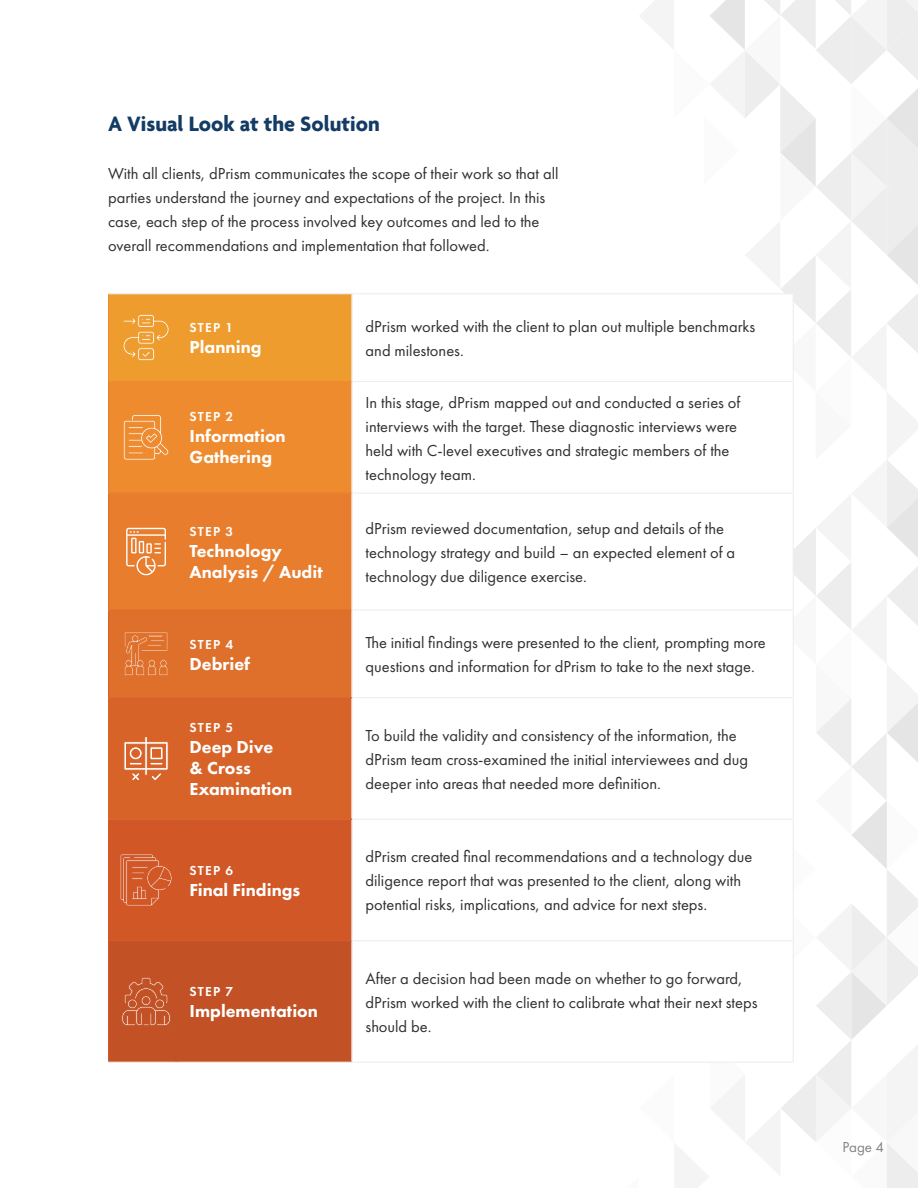
<style>
.page{position:relative;width:918px;height:1188px;background:#fff}
.page>*{position:absolute;margin:0;border:0;box-sizing:border-box;transform-origin:0 0}
.t1{font:700 22.5px "Agenda";color:#133b64}
.t2{font:800 18px/21px "Futura PT";color:#fff}
.t3{font:16.5px/24px "Futura PT";color:#303030}
.t4{font:15px "Futura PT";color:#838383}
.t5{font:600 13.5px "Futura PT";letter-spacing:.09em;color:#fff}
</style>
<div class="page">
<svg style="left:640px;top:0;width:278px;height:1188px"></svg>
<svg style="left:640px;top:294px;width:153px;height:768px"></svg>
<hr style="left:108px;top:293px;width:68px;height:1px;background:#eee">
<hr style="left:176px;top:293px;width:176px;height:1px;background:#eee">
<hr style="left:352px;top:293px;width:442px;height:1px;background:#eee">
<hr style="left:793px;top:294px;width:1px;height:87px;background:#eee">
<hr style="left:353px;top:381px;width:441px;height:1px;background:#eee">
<hr style="left:793px;top:382px;width:1px;height:111px;background:#eee">
<hr style="left:353px;top:493px;width:441px;height:1px;background:#eee">
<hr style="left:793px;top:494px;width:1px;height:115px;background:#eee">
<hr style="left:353px;top:609px;width:441px;height:2px;background:#eee">
<hr style="left:793px;top:611px;width:1px;height:86px;background:#eee">
<hr style="left:352px;top:697px;width:442px;height:1px;background:#eee">
<hr style="left:793px;top:698px;width:1px;height:121px;background:#eee">
<hr style="left:352px;top:819px;width:442px;height:1px;background:#eee">
<hr style="left:793px;top:820px;width:1px;height:120px;background:#eee">
<hr style="left:353px;top:940px;width:441px;height:1px;background:#eee">
<hr style="left:793px;top:941px;width:1px;height:121px;background:#eee">
<hr style="left:352px;top:1062px;width:442px;height:1px;background:#eee">
<hr style="left:351px;top:294px;width:2px;height:88px;background:#eee">
<hr style="left:351px;top:382px;width:2px;height:111px;background:#eee">
<hr style="left:351px;top:493px;width:2px;height:117px;background:#eee">
<hr style="left:351px;top:610px;width:2px;height:87px;background:#eee">
<hr style="left:351px;top:820px;width:2px;height:121px;background:#eee">
<hr style="left:351px;top:941px;width:2px;height:121px;background:#eee">
<hr style="left:108px;top:294px;width:1px;height:87px;background:#ef8b2f">
<hr style="left:108px;top:381px;width:68px;height:1px;background:#ef8b2f">
<hr style="left:108px;top:382px;width:1px;height:111px;background:#e77d2d">
<hr style="left:108px;top:493px;width:68px;height:1px;background:#e77d2d">
<hr style="left:108px;top:494px;width:1px;height:115px;background:#df702b">
<hr style="left:108px;top:609px;width:68px;height:2px;background:#df702b">
<hr style="left:108px;top:611px;width:1px;height:86px;background:#d76329">
<hr style="left:108px;top:820px;width:1px;height:121px;background:#d15726">
<hr style="left:108px;top:941px;width:1px;height:121px;background:#d15726">
<hr style="left:108px;top:1062px;width:68px;height:1px;background:#eee">
<hr style="left:176px;top:1062px;width:176px;height:1px;background:#eee">
<hr style="left:108px;top:697px;width:68px;height:1px;background:#d76329">
<hr style="left:108px;top:698px;width:1px;height:121px;background:#d76329">
<hr style="left:351px;top:698px;width:2px;height:121px;background:#fcf3ee">
<hr style="left:108px;top:819px;width:68px;height:1px;background:#d76329">
<svg style="left:109px;top:294px;width:243px;height:768px;background:#dc722d"></svg>
<p class="t1" style="left:108px;top:111px;width:273px">A Visual Look at the Solution</p>
<p class="t3" style="left:108px;top:161px;width:452px">With all clients, dPrism communicates the scope of their work so that all parties understand the journey and expectations of the project. In this case, each step of the process involved key outcomes and led to the overall recommendations and implementation that followed.</p>
<p class="t5" style="left:190px;top:319px;width:45px">STEP 1</p>
<p class="t2" style="left:190px;top:337px;width:74px">Planning</p>
<p class="t5" style="left:190px;top:409px;width:45px">STEP 2</p>
<p class="t2" style="left:190px;top:426px;width:98px">Information<br>Gathering</p>
<p class="t5" style="left:190px;top:523px;width:45px">STEP 3</p>
<p class="t2" style="left:190px;top:540px;width:135px">Technology<br>Analysis / Audit</p>
<p class="t5" style="left:190px;top:636px;width:45px">STEP 4</p>
<p class="t2" style="left:190px;top:653px;width:62px">Debrief</p>
<p class="t3" style="left:366px;top:314px;width:391px">dPrism worked with the client to plan out multiple benchmarks and milestones.</p>
<p class="t3" style="left:366px;top:390px;width:376px">In this stage, dPrism mapped out and conducted a series of interviews with the target. These diagnostic interviews were held with C-level executives and strategic members of the technology team.</p>
<p class="t3" style="left:366px;top:516px;width:371px">dPrism reviewed documentation, setup and details of the technology strategy and build – an expected element of a technology due diligence exercise.</p>
<p class="t3" style="left:366px;top:631px;width:402px">The initial findings were presented to the client, prompting more questions and information for dPrism to take to the next stage.</p>
<p class="t5" style="left:190px;top:719px;width:45px">STEP 5</p>
<p class="t2" style="left:190px;top:736px;width:104px">Deep Dive<br>&amp; Cross<br>Examination</p>
<p class="t3" style="left:366px;top:723px;width:384px">To build the validity and consistency of the information, the dPrism team cross-examined the initial interviewees and dug deeper into areas that needed more definition.</p>
<p class="t5" style="left:190px;top:862px;width:45px">STEP 6</p>
<p class="t2" style="left:190px;top:879px;width:112px">Final Findings</p>
<p class="t5" style="left:190px;top:983px;width:45px">STEP 7</p>
<p class="t2" style="left:190px;top:1000px;width:130px">Implementation</p>
<p class="t3" style="left:366px;top:845px;width:388px">dPrism created final recommendations and a technology due diligence report that was presented to the client, along with potential risks, implications, and advice for next steps.</p>
<p class="t3" style="left:366px;top:966px;width:393px">After a decision had been made on whether to go forward, dPrism worked with the client to calibrate what their next steps should be.</p>
<p class="t4" style="left:843px;top:1138px;width:43px">Page 4</p>
</div>
